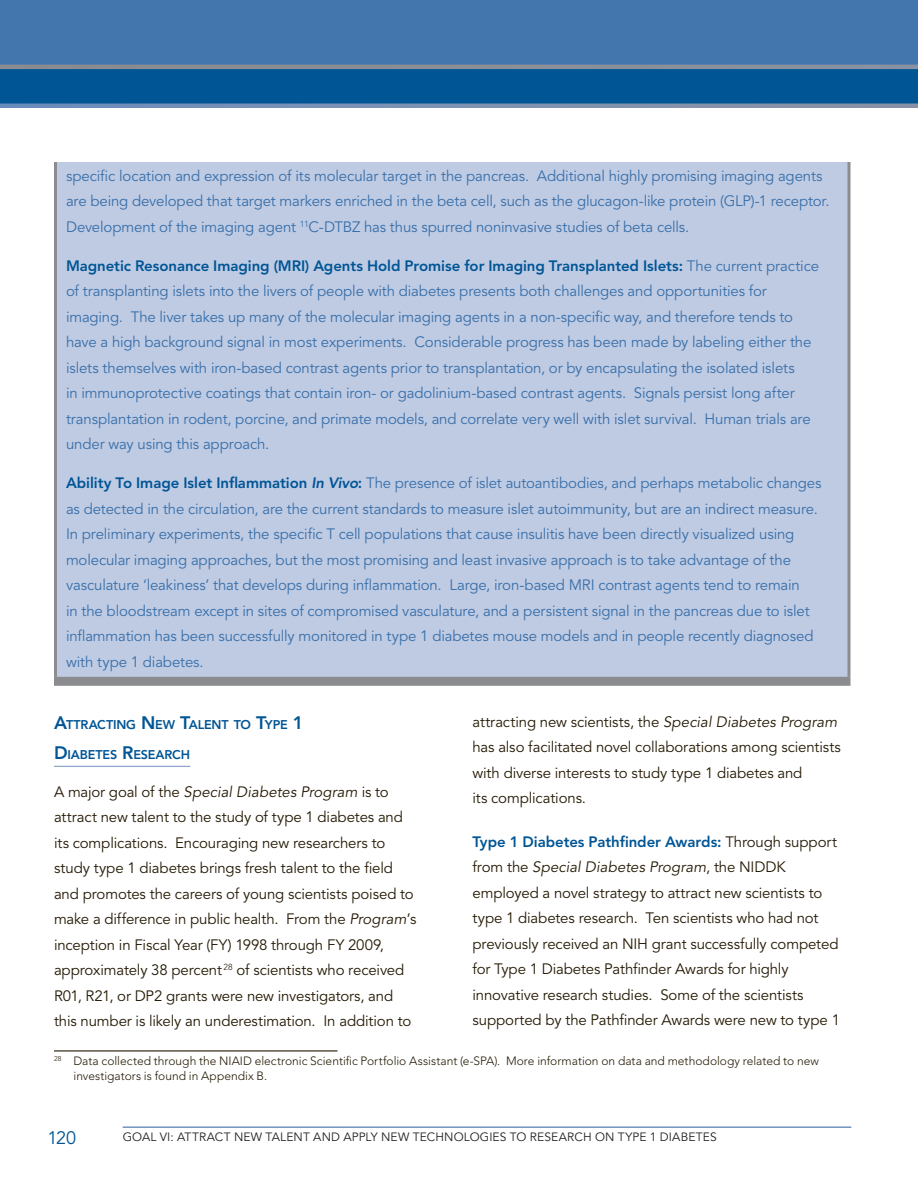
<style>
.page{position:relative;width:918px;height:1188px;background:#fff}
.page>*{position:absolute;margin:0;border:0;box-sizing:border-box;transform-origin:0 0}
.t1{font:18px "Avenir";color:#005595}
.Highlight_body_copy{font:15px/25.5px "Avenir";letter-spacing:-.01em;color:#386fa9}
.K_Body_Copy{font:15px/25.5px "Avenir";letter-spacing:-.01em;color:#251a05}
.Subhead{font:800 12.6px "Avenir";letter-spacing:-.015em;color:#005595}
.Footnote1st{font:300 12px/15px "Avenir";color:#251a05}
.Master_Footer_Copy{font:12px "Avenir";letter-spacing:.01em;color:#231f20}
.s1{font-weight:800;color:#005595}
.s2{font-weight:800;font-style:italic;color:#005595}
.s3{font-style:italic}
.s4{font-size:18px}
</style>
<div class="page">
<div style="left:0;top:0;width:918px;height:108px;background:#4476ae"></div>
<div style="left:0;top:67px;width:918px;height:38px;background:#005595"></div>
<svg style="left:0;top:104px;width:918px;height:4px;background:#7c90b0"></svg>
<hr style="left:0;top:65px;width:918px;height:4px;background:#8a8e96">
<hr style="left:123px;top:1126px;width:728px;height:2px;background:#7393c1">
<div style="left:56px;top:162px;width:793px;height:519px;background:#bfcbe3"></div>
<hr style="left:54px;top:162px;width:3px;height:515px;background:#8a8c8f">
<hr style="left:848px;top:162px;width:2px;height:515px;background:#8a8c8f">
<div style="left:54px;top:677px;width:796px;height:9px;background:#8a8c8f"></div>
<hr style="left:54px;top:766px;width:136px;height:1px;background:#7393c1">
<hr style="left:54px;top:1050px;width:284px;height:1px;background:#251a05">
<p class="Highlight_body_copy" style="left:66px;top:163px;width:765px">specific location and expression of its molecular target in the pancreas. Additional highly promising imaging agents are being developed that target markers enriched in the beta cell, such as the glucagon-like protein (GLP)-1 receptor.<br>Development of the imaging agent <sup>11</sup>C-DTBZ has thus spurred noninvasive studies of beta cells.</p>
<p class="Highlight_body_copy" style="left:66px;top:253px;width:755px"><span class="s1">Magnetic Resonance Imaging (MRI) Agents Hold Promise for Imaging Transplanted Islets:</span> The current practice of transplanting islets into the livers of people with diabetes presents both challenges and opportunities for imaging. The liver takes up many of the molecular imaging agents in a non-specific way, and therefore tends to have a high background signal in most experiments. Considerable progress has been made by labeling either the islets themselves with iron-based contrast agents prior to transplantation, or by encapsulating the isolated islets<br>in immunoprotective coatings that contain iron- or gadolinium-based contrast agents. Signals persist long after transplantation in rodent, porcine, and primate models, and correlate very well with islet survival. Human trials are under way using this approach.</p>
<p class="Highlight_body_copy" style="left:66px;top:471px;width:757px"><span class="s1">Ability To Image Islet Inflammation</span> <span class="s2">In Vivo</span><span class="s1">:</span> The presence of islet autoantibodies, and perhaps metabolic changes as detected in the circulation, are the current standards to measure islet autoimmunity, but are an indirect measure.<br>In preliminary experiments, the specific T cell populations that cause insulitis have been directly visualized using molecular imaging approaches, but the most promising and least invasive approach is to take advantage of the vasculature ‘leakiness’ that develops during inflammation. Large, iron-based MRI contrast agents tend to remain<br>in the bloodstream except in sites of compromised vasculature, and a persistent signal in the pancreas due to islet inflammation has been successfully monitored in type 1 diabetes mouse models and in people recently diagnosed with type 1 diabetes.</p>
<p class="K_Body_Copy" style="left:472px;top:709px;width:370px">attracting new scientists, the <span class="s3">Special Diabetes Program </span>has also facilitated novel collaborations among scientists with diverse interests to study type 1 diabetes and<br>its complications.</p>
<p class="K_Body_Copy" style="left:472px;top:829px;width:369px"><span class="s1">Type 1 Diabetes Pathfinder Awards:</span> Through support from the <span class="s3">Special Diabetes Program</span>, the NIDDK employed a novel strategy to attract new scientists to type 1 diabetes research. Ten scientists who had not previously received an NIH grant successfully competed for Type 1 Diabetes Pathfinder Awards for highly innovative research studies. Some of the scientists supported by the Pathfinder Awards were new to type 1</p>
<p class="Footnote1st" style="left:74px;top:1053px;width:747px;text-indent:-20px"><sup>28</sup> Data collected through the NIAID electronic Scientific Portfolio Assistant (e-SPA). More information on data and methodology related to new investigators is found in Appendix B.</p>
<p class="Subhead" style="left:54px;top:717px;width:251px"><span class="s4">A</span>TTRACTING <span class="s4">N</span> EW <span class="s4">T</span>ALENT TO <span class="s4">T</span>YPE <span class="s4">1</span></p>
<p class="Subhead" style="left:54px;top:747px;width:138px"><span class="s4">D</span> IABETES <span class="s4">R</span>ESEARCH</p>
<p class="K_Body_Copy" style="left:54px;top:779px;width:364px">A major goal of the <span class="s3">Special Diabetes Program</span> is to attract new talent to the study of type 1 diabetes and its complications. Encouraging new researchers to study type 1 diabetes brings fresh talent to the field and promotes the careers of young scientists poised to make a difference in public health. From the <span class="s3">Program</span>’s inception in Fiscal Year (FY) 1998 through FY 2009, approximately 38 percent <sup>28</sup> of scientists who received R01, R21, or DP2 grants were new investigators, and this number is likely an underestimation. In addition to</p>
<p class="t1" style="left:48px;top:1127px;width:30px">120</p>
<p class="Master_Footer_Copy" style="left:123px;top:1130px;width:596px">GOAL VI: ATTRACT NEW TALENT AND APPLY NEW TECHNOLOGIES TO RESEARCH ON TYPE 1 DIABETES</p>
</div>
